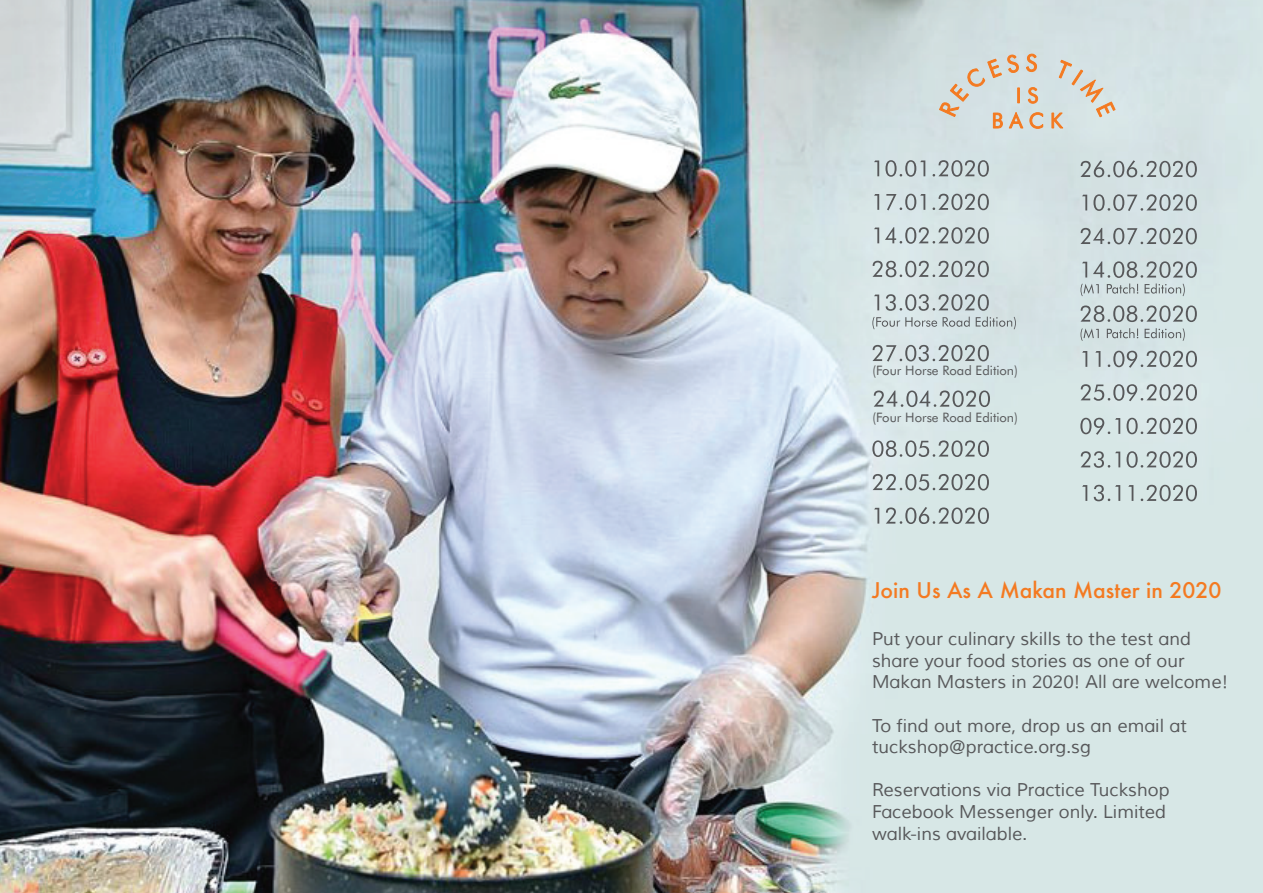
<style>
.page{position:relative;width:1263px;height:893px;background:#fff}
.page>*{position:absolute;margin:0;border:0;box-sizing:border-box;transform-origin:0 0}
.t1{font:500 21px "Futura";color:#f47a21}
.t2{font:18px/21.6px "Muli";color:#57585a}
.t3{font:13.05px "Futura BT";color:#57585a}
</style>
<div class="page">
<img style="left:0;top:0;width:1263px;height:893px">
<svg style="left:874px;top:160px;width:5px;height:16px"></svg>
<svg style="left:885px;top:160px;width:40px;height:17px"></svg>
<svg style="left:932px;top:160px;width:57px;height:17px"></svg>
<svg style="left:874px;top:194px;width:5px;height:16px"></svg>
<svg style="left:886px;top:194px;width:39px;height:16px"></svg>
<svg style="left:932px;top:194px;width:57px;height:16px"></svg>
<svg style="left:874px;top:228px;width:5px;height:15px"></svg>
<svg style="left:885px;top:227px;width:104px;height:17px;background:#b5c0c1"></svg>
<svg style="left:872px;top:261px;width:117px;height:16px;background:#b2bcbd"></svg>
<svg style="left:874px;top:295px;width:5px;height:15px"></svg>
<svg style="left:886px;top:294px;width:103px;height:17px;background:#b4bec0"></svg>
<svg style="left:872px;top:317px;width:98px;height:12px"></svg>
<svg style="left:976px;top:317px;width:40px;height:12px"></svg>
<svg style="left:872px;top:345px;width:117px;height:17px;background:#b7c1c3"></svg>
<svg style="left:872px;top:440px;width:117px;height:17px;background:#b5bfc0"></svg>
<svg style="left:873px;top:474px;width:116px;height:16px;background:#b4bfc0"></svg>
<svg style="left:874px;top:508px;width:5px;height:16px"></svg>
<svg style="left:886px;top:507px;width:103px;height:17px;background:#b4c0c0"></svg>
<svg style="left:874px;top:390px;width:116px;height:17px;background:#b6c1c2"></svg>
<svg style="left:1080px;top:160px;width:117px;height:17px;background:#b2bcbe"></svg>
<svg style="left:1082px;top:195px;width:5px;height:15px"></svg>
<svg style="left:1093px;top:194px;width:104px;height:17px;background:#b3bdc0"></svg>
<svg style="left:1080px;top:228px;width:117px;height:17px;background:#b3bec0"></svg>
<svg style="left:1082px;top:351px;width:5px;height:16px"></svg>
<svg style="left:1095px;top:351px;width:5px;height:16px"></svg>
<svg style="left:1108px;top:351px;width:89px;height:17px;background:#b4bfc1"></svg>
<svg style="left:1080px;top:384px;width:117px;height:17px;background:#b6c1c2"></svg>
<svg style="left:1080px;top:418px;width:40px;height:17px"></svg>
<svg style="left:1126px;top:418px;width:71px;height:16px"></svg>
<svg style="left:1080px;top:451px;width:40px;height:17px"></svg>
<svg style="left:1126px;top:451px;width:71px;height:17px"></svg>
<svg style="left:1082px;top:485px;width:5px;height:16px"></svg>
<svg style="left:1094px;top:485px;width:26px;height:16px"></svg>
<svg style="left:1128px;top:485px;width:5px;height:16px"></svg>
<svg style="left:1141px;top:485px;width:56px;height:16px"></svg>
<svg style="left:1080px;top:305px;width:117px;height:17px;background:#b1bcbd"></svg>
<svg style="left:1080px;top:261px;width:117px;height:35px;background:#bdc8ca"></svg>
<svg style="left:1080px;top:328px;width:19px;height:13px"></svg>
<svg style="left:1107px;top:328px;width:31px;height:10px"></svg>
<svg style="left:1144px;top:328px;width:41px;height:13px"></svg>
<svg style="left:938px;top:35px;width:105px;height:94px;background:#d6d4cd"></svg>
<svg style="left:1051px;top:59px;width:65px;height:70px;background:#d8d7cf"></svg>
<p class="t3" style="left:872px;top:363px;width:147px">(Four Horse Road Edition)</p>
<p class="t3" style="left:872px;top:409px;width:147px">(Four Horse Road Edition)</p>
<p class="t1" style="left:872px;top:576px;width:351px">Join Us As A Makan Master in 2020</p>
<p class="t2" style="left:872px;top:628px;width:358px">Put your culinary skills to the test and share your food stories as one of our<br>Makan Masters in 2020! All are welcome!</p>
<p class="t2" style="left:872px;top:715px;width:316px">To find out more, drop us an email at tuckshop@practice.org.sg</p>
<p class="t2" style="left:872px;top:780px;width:299px">Reservations via Practice Tuckshop<br>Facebook Messenger only. Limited walk-ins available.</p>
</div>
